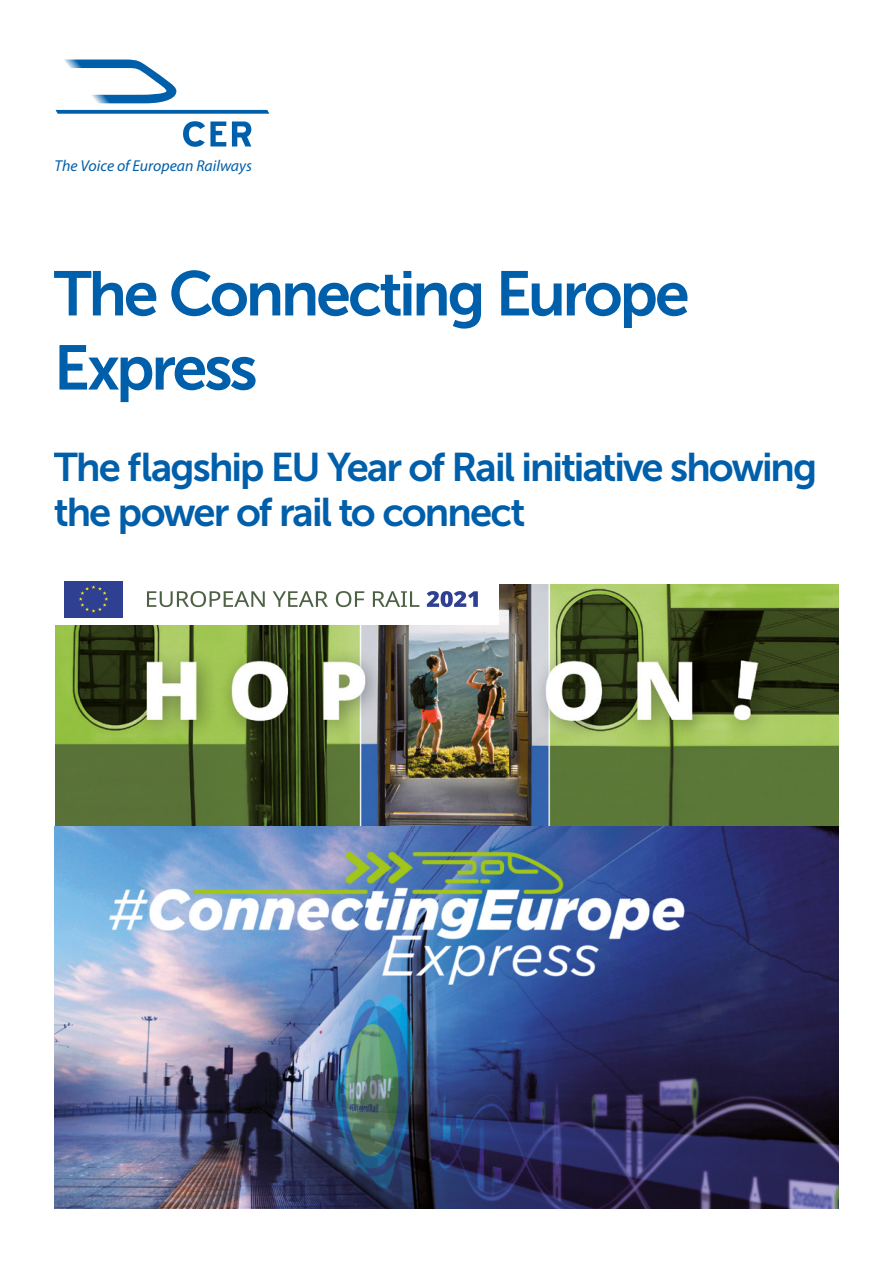
<style>
.page{position:relative;width:893px;height:1263px;background:#fff}
.page>*{position:absolute;margin:0;border:0;box-sizing:border-box;transform-origin:0 0}
.t1{font:62.7px/74.1px "Museo Sans 700";letter-spacing:-.05em;color:#005faa}
.t2{font:39.9px/45.6px "Museo Sans 700";letter-spacing:-.05em;color:#005faa}
.t3{font:italic 15.75px "Myriad Pro";color:#005faa}
</style>
<div class="page">
<svg style="left:65px;top:60px;width:111px;height:43px"></svg>
<svg style="left:56px;top:110px;width:213px;height:4px"></svg>
<svg style="left:183px;top:121px;width:43px;height:26px"></svg>
<svg style="left:232px;top:121px;width:19px;height:25px"></svg>
<img style="left:55px;top:585px;width:784px;height:241px">
<div style="left:54px;top:575px;width:444px;height:50px;background:#fff"></div>
<svg style="left:64px;top:617px;width:59px;height:1px"></svg>
<div style="left:64px;top:581px;width:59px;height:36px;background:#2f3f92"></div>
<svg style="left:79px;top:585px;width:29px;height:28px"></svg>
<svg style="left:147px;top:591px;width:118px;height:16px"></svg>
<svg style="left:273px;top:591px;width:55px;height:16px"></svg>
<svg style="left:336px;top:591px;width:28px;height:16px"></svg>
<svg style="left:373px;top:591px;width:46px;height:16px"></svg>
<svg style="left:427px;top:591px;width:51px;height:16px"></svg>
<img style="left:55px;top:826px;width:784px;height:383px">
<p class="t3" style="left:55px;top:157px;width:199px">The Voice of European Railways</p>
<h1 class="t1" style="left:54px;top:257px;width:637px">The Connecting Europe<br>Express</h1>
<p class="t2" style="left:54px;top:444px;width:765px">The flagship EU Year of Rail initiative showing the power of rail to connect</p>
</div>
